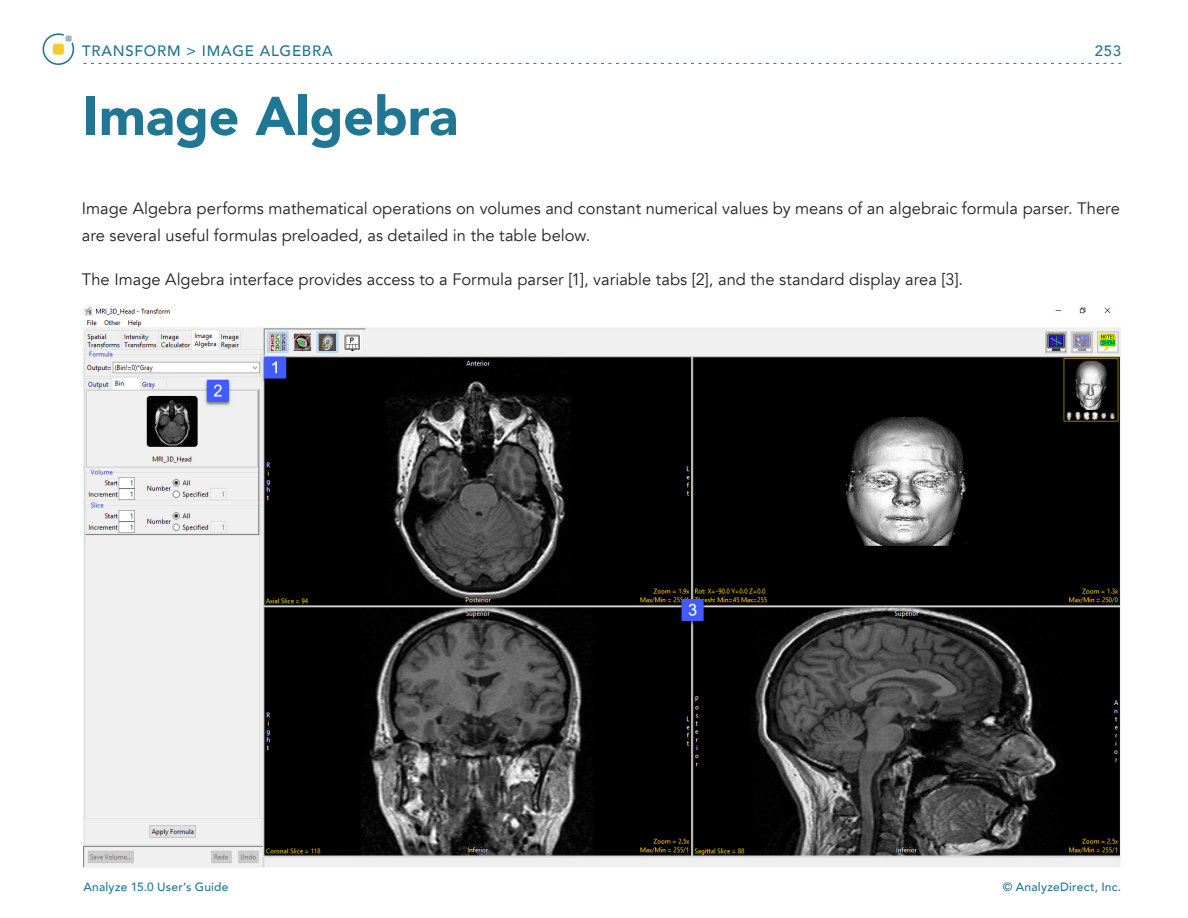
<style>
.page{position:relative;width:1188px;height:918px;background:#fff}
.page>*{position:absolute;margin:0;border:0;box-sizing:border-box;transform-origin:0 0}
.t1{font:900 54px "Avenir";color:#207793}
.Text{font:16.5px/26.7px "Avenir";color:#231f20}
.t2{font:500 15px "Avenir";letter-spacing:.05em;color:#207793}
.t3{font:500 12px "Avenir";letter-spacing:.02em;color:#207793}
</style>
<div class="page">
<svg style="left:83px;top:63px;width:1038px;height:1px"></svg>
<svg style="left:43px;top:33px;width:31px;height:32px"></svg>
<img style="left:83px;top:306px;width:1037px;height:561px">
<p class="t2" style="left:82px;top:38px;width:252px">TRANSFORM &gt; IMAGE ALGEBRA</p>
<p class="t1" style="left:83px;top:70px;width:377px">Image Algebra</p>
<p class="t2" style="left:1095px;top:38px;width:28px">253</p>
<p class="Text" style="left:82px;top:196px;width:1040px">Image Algebra performs mathematical operations on volumes and constant numerical values by means of an algebraic formula parser. There are several useful formulas preloaded, as detailed in the table below.</p>
<p class="Text" style="left:82px;top:266px;width:883px">The Image Algebra interface provides access to a Formula parser [1], variable tabs [2], and the standard display area [3].</p>
<p class="t3" style="left:83px;top:876px;width:147px">Analyze 15.0 User’s Guide</p>
<p class="t3" style="left:1003px;top:876px;width:120px">© AnalyzeDirect, Inc.</p>
</div>
